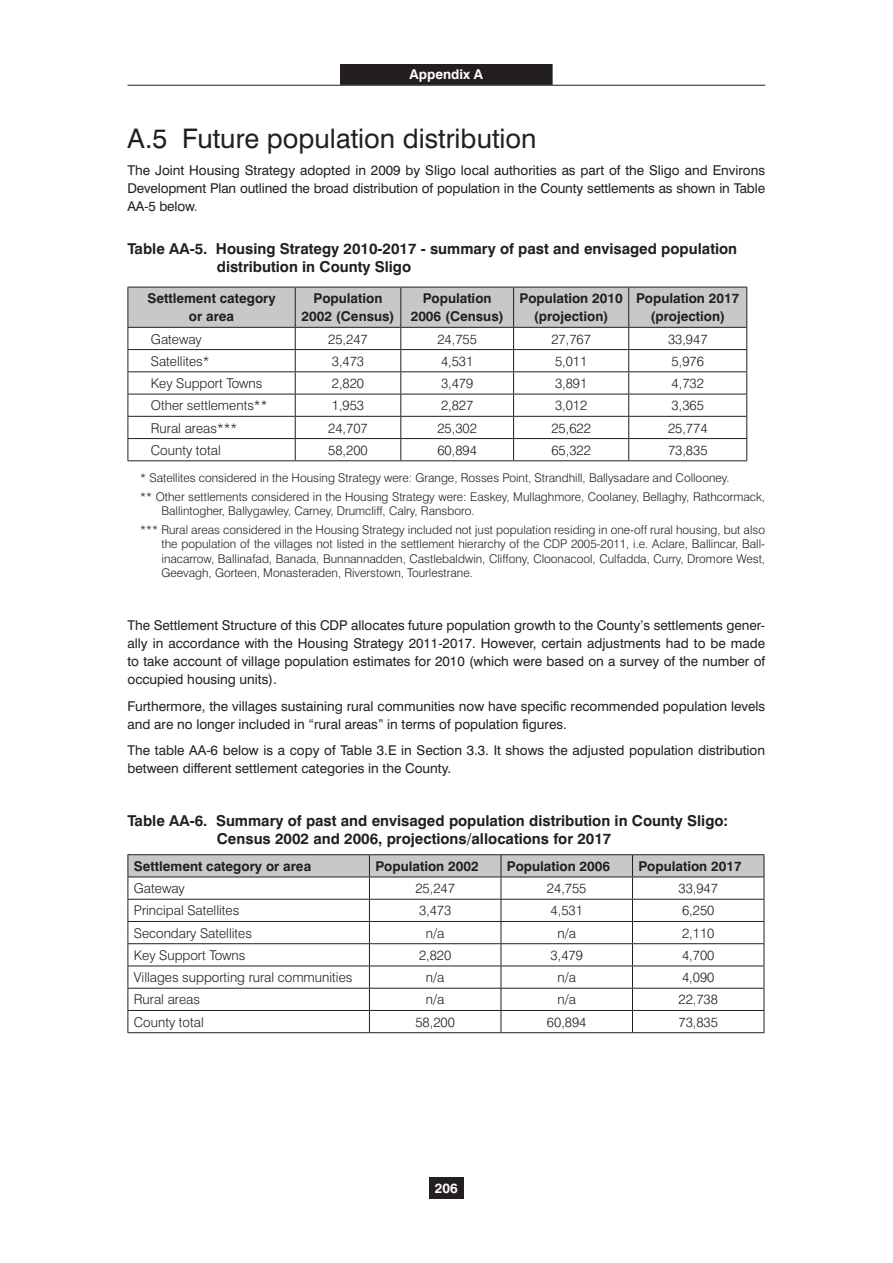
<style>
.page{position:relative;width:893px;height:1263px;background:#fff}
.page>*{position:absolute;margin:0;border:0;box-sizing:border-box;transform-origin:0 0}
.t1{font:27px "Swiss 721 BT";color:#231f20}
.t2{font:700 15px/18px "Swiss 721 BT";color:#231f20}
.t3{font:13.5px/18px "Swiss 721 BT";color:#231f20;text-align:justify}
.t4{font:300 13.5px "Swiss 721 BT";color:#231f20}
.t5{font:700 13.5px/18px "Swiss 721 BT";color:#231f20;text-align:center}
.t6{font:700 13.5px "Swiss 721 BT";color:#fff}
.t7{font:300 12px/18.6px "Swiss 721 BT";color:#231f20}
.s1{color:#ec008c}
</style>
<div class="page">
<hr style="left:128px;top:85px;width:637px;height:1px;background:#231f20">
<div style="left:341px;top:65px;width:211px;height:19px;background:#231f20"></div>
<div style="left:340px;top:64px;width:213px;height:21px;border:2px solid #231f20"></div>
<div style="left:429px;top:1177px;width:35px;height:22px;background:#231f20"></div>
<svg style="left:128px;top:287px;width:619px;height:173px"></svg>
<hr style="left:128px;top:460px;width:167px;height:1px;background:#231f20">
<hr style="left:295px;top:460px;width:452px;height:1px;background:#231f20">
<hr style="left:128px;top:854px;width:241px;height:1px;background:#231f20">
<hr style="left:369px;top:854px;width:132px;height:1px;background:#231f20">
<hr style="left:501px;top:854px;width:131px;height:1px;background:#231f20">
<hr style="left:632px;top:854px;width:132px;height:1px;background:#231f20">
<svg style="left:127px;top:855px;width:638px;height:177px"></svg>
<hr style="left:127px;top:1032px;width:374px;height:1px;background:#231f20">
<hr style="left:501px;top:1032px;width:263px;height:1px;background:#231f20">
<p class="t6" style="left:409px;top:69px;width:75px">Appendix A</p>
<h1 class="t1" style="left:128px;top:129px;width:411px">A.5 Future population distribution</h1>
<p class="t3" style="left:128px;top:162px;width:639px">The Joint Housing Strategy adopted in 2009 by Sligo local authorities as part of the Sligo and Environs Development Plan outlined the broad distribution of population in the County settlements as shown in Table AA-5 below<span class="s1">.</span></p>
<p class="t2" style="left:217px;top:241px;width:522px;text-indent:-89px">Table AA-5. Housing Strategy 2010-2017 - summary of past and envisaged population distribution in County Sligo</p>
<p class="t5" style="left:147px;top:291px;width:130px">Settlement category or area</p>
<p class="t5" style="left:301px;top:291px;width:95px">Population<br>2002 (Census)</p>
<p class="t5" style="left:411px;top:291px;width:95px">Population<br>2006 (Census)</p>
<p class="t5" style="left:519px;top:291px;width:105px">Population 2010 (projection)</p>
<p class="t5" style="left:636px;top:291px;width:105px">Population 2017 (projection)</p>
<p class="t4" style="left:151px;top:334px;width:53px">Gateway</p>
<p class="t4" style="left:328px;top:334px;width:41px">25,247</p>
<p class="t4" style="left:437px;top:334px;width:41px">24,755</p>
<p class="t4" style="left:551px;top:334px;width:41px">27,767</p>
<p class="t4" style="left:668px;top:334px;width:41px">33,947</p>
<p class="t4" style="left:151px;top:356px;width:60px">Satellites*</p>
<p class="t4" style="left:332px;top:356px;width:34px">3,473</p>
<p class="t4" style="left:441px;top:356px;width:34px">4,531</p>
<p class="t4" style="left:555px;top:356px;width:34px">5,011</p>
<p class="t4" style="left:671px;top:356px;width:34px">5,976</p>
<p class="t4" style="left:151px;top:378px;width:113px">Key Support Towns</p>
<p class="t4" style="left:332px;top:378px;width:34px">2,820</p>
<p class="t4" style="left:441px;top:378px;width:34px">3,479</p>
<p class="t4" style="left:555px;top:378px;width:34px">3,891</p>
<p class="t4" style="left:671px;top:378px;width:34px">4,732</p>
<p class="t4" style="left:151px;top:401px;width:118px">Other settlements**</p>
<p class="t4" style="left:332px;top:401px;width:34px">1,953</p>
<p class="t4" style="left:441px;top:401px;width:34px">2,827</p>
<p class="t4" style="left:555px;top:401px;width:34px">3,012</p>
<p class="t4" style="left:671px;top:401px;width:34px">3,365</p>
<p class="t4" style="left:151px;top:423px;width:88px">Rural areas***</p>
<p class="t4" style="left:328px;top:423px;width:41px">24,707</p>
<p class="t4" style="left:437px;top:423px;width:41px">25,302</p>
<p class="t4" style="left:551px;top:423px;width:41px">25,622</p>
<p class="t4" style="left:668px;top:423px;width:41px">25,774</p>
<p class="t4" style="left:151px;top:445px;width:71px">County total</p>
<p class="t4" style="left:328px;top:445px;width:41px">58,200</p>
<p class="t4" style="left:437px;top:445px;width:41px">60,894</p>
<p class="t4" style="left:551px;top:445px;width:41px">65,322</p>
<p class="t4" style="left:668px;top:445px;width:41px">73,835</p>
<p class="t7" style="left:140px;top:470px;width:626px">* Satellites considered in the Housing Strategy were: Grange, Rosses Point, Strandhill, Ballysadare and Collooney.<br>** Other settlements considered in the Housing Strategy were: Easkey, Mullaghmore, Coolaney, Bellaghy, Rathcormack,</p>
<p class="t7" style="left:140px;top:503px;width:626px;text-indent:21px">Ballintogher, Ballygawley, Carney, Drumcliff, Calry, Ransboro.<br>*** Rural areas considered in the Housing Strategy included not just population residing in one-off rural housing, but also</p>
<p class="t7" style="left:162px;top:538px;width:605px;line-height:14.4px;text-align:justify">the population of the villages not listed in the settlement hierarchy of the CDP 2005-2011, i.e. Aclare, Ballincar, Ball&shy;inacarrow, Ballinafad, Banada, Bunnannadden, Castlebaldwin, Cliffony, Cloonacool, Culfadda, Curry, Dromore West, Geevagh, Gorteen, Monasteraden, Riverstown, Tourlestrane.</p>
<p class="t3" style="left:128px;top:618px;width:639px">The Settlement Structure of this CDP allocates future population growth to the County’s settlements gener&shy;ally in accordance with the Housing Strategy 2011-2017. However, certain adjustments had to be made to take account of village population estimates for 2010 (which were based on a survey of the number of occupied housing units).</p>
<p class="t3" style="left:128px;top:698px;width:639px">Furthermore, the villages sustaining rural communities now have specific recommended population levels and are no longer included in “rural areas” in terms of population figures.</p>
<p class="t3" style="left:128px;top:743px;width:639px">The table AA-6 below is a copy of Table 3.E in Section 3.3. It shows the adjusted population distribution between different settlement categories in the County.</p>
<p class="t2" style="left:217px;top:813px;width:513px;text-indent:-89px">Table AA-6. Summary of past and envisaged population distribution in County Sligo:<br>Census 2002 and 2006, projections/allocations for 2017</p>
<p class="t5" style="left:134px;top:859px;width:179px">Settlement category or area</p>
<p class="t5" style="left:375px;top:859px;width:105px">Population 2002</p>
<p class="t5" style="left:507px;top:859px;width:105px">Population 2006</p>
<p class="t5" style="left:638px;top:859px;width:105px">Population 2017</p>
<p class="t4" style="left:134px;top:884px;width:53px">Gateway</p>
<p class="t4" style="left:415px;top:884px;width:41px">25,247</p>
<p class="t4" style="left:547px;top:884px;width:41px">24,755</p>
<p class="t4" style="left:678px;top:884px;width:41px">33,947</p>
<p class="t4" style="left:134px;top:906px;width:107px">Principal Satellites</p>
<p class="t4" style="left:419px;top:906px;width:34px">3,473</p>
<p class="t4" style="left:550px;top:906px;width:34px">4,531</p>
<p class="t4" style="left:682px;top:906px;width:34px">6,250</p>
<p class="t4" style="left:134px;top:928px;width:120px">Secondary Satellites</p>
<p class="t4" style="left:426px;top:928px;width:20px">n/a</p>
<p class="t4" style="left:557px;top:928px;width:20px">n/a</p>
<p class="t4" style="left:682px;top:928px;width:34px">2,110</p>
<p class="t4" style="left:134px;top:950px;width:113px">Key Support Towns</p>
<p class="t4" style="left:419px;top:950px;width:34px">2,820</p>
<p class="t4" style="left:550px;top:950px;width:34px">3,479</p>
<p class="t4" style="left:682px;top:950px;width:34px">4,700</p>
<p class="t4" style="left:134px;top:973px;width:220px">Villages supporting rural communities</p>
<p class="t4" style="left:426px;top:973px;width:20px">n/a</p>
<p class="t4" style="left:557px;top:973px;width:20px">n/a</p>
<p class="t4" style="left:682px;top:973px;width:34px">4,090</p>
<p class="t4" style="left:134px;top:995px;width:68px">Rural areas</p>
<p class="t4" style="left:426px;top:995px;width:20px">n/a</p>
<p class="t4" style="left:557px;top:995px;width:20px">n/a</p>
<p class="t4" style="left:678px;top:995px;width:41px">22,738</p>
<p class="t4" style="left:134px;top:1017px;width:71px">County total</p>
<p class="t4" style="left:415px;top:1017px;width:41px">58,200</p>
<p class="t4" style="left:547px;top:1017px;width:41px">60,894</p>
<p class="t4" style="left:678px;top:1017px;width:41px">73,835</p>
<p class="t6" style="left:435px;top:1183px;width:24px">206</p>
</div>
